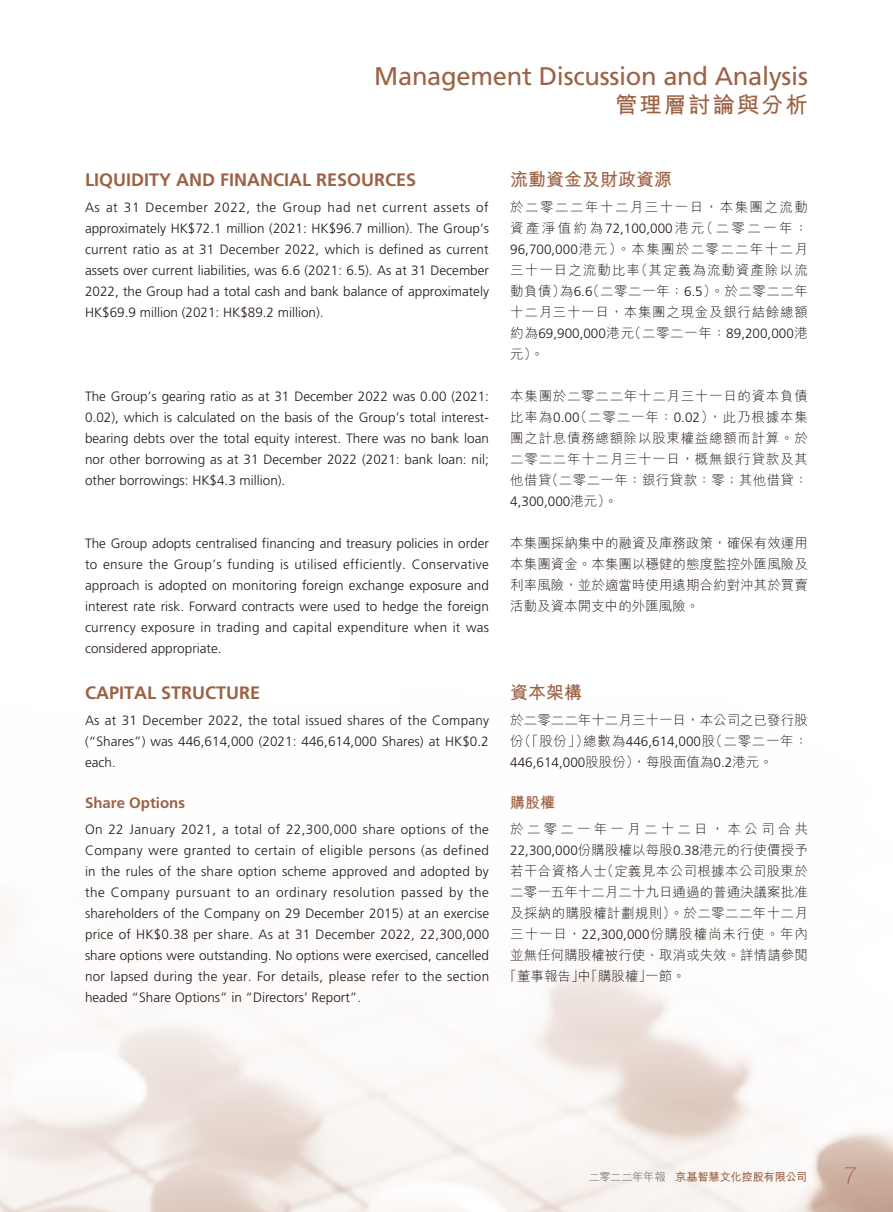
<style>
.page{position:relative;width:893px;height:1212px;background:#fff}
.page>*{position:absolute;margin:0;border:0;box-sizing:border-box;transform-origin:0 0}
.t1{font:25.5px "Frutiger LT Std";letter-spacing:-.01em;color:#9c6246}
.t2{font:100 24px "Helvetica Neue LT Std";color:#9c6246}
.t3{font:700 22.5px "M Hei HK";letter-spacing:.08em;color:#9c6246}
.t4{font:700 18px "Frutiger LT Std";color:#9c6246}
.t5{font:700 18px "M Hei HK";color:#9c6246}
.t6{font:700 15px "Frutiger LT Std";color:#9c6246}
.t7{font:700 15px "M Hei HK";color:#9c6246}
.t8{font:300 13.5px/21px "Frutiger LT Std";color:#231916;text-align:justify}
.t9{font:300 13.5px/21px "M Hei HK";letter-spacing:.025em;color:#231916;text-align:justify}
.t10{font:300 13.5px/21px "M Hei HK";color:#231916}
.t11{font:300 13.5px "M Hei HK";letter-spacing:.005em;color:#231916}
.t12{font:300 13.5px "M Hei HK";letter-spacing:.065em;color:#231916}
.t13{font:300 13.5px "M Hei HK";letter-spacing:.24em;color:#231916}
.t14{font:700 11.25px "M Hei HK";letter-spacing:-.015em;color:#9c6246}
.s1{font-family:"Frutiger LT Std"}
.s2{font-family:"M Hei HK"}
.s3{font-weight:300;color:#595857}
</style>
<div class="page">
<h1 class="t1" style="left:374px;top:61px;width:435px">Management Discussion and Analysis</h1>
<h3 class="t3" style="left:615px;top:89px;width:194px">管理層討論與分析</h3>
<h3 class="t4" style="left:85px;top:169px;width:333px">LIQUIDITY AND FINANCIAL RESOURCES</h3>
<p class="t8" style="left:85px;top:197px;width:405px">As at 31 December 2022, the Group had net current assets of approximately HK$72.1 million (2021: HK$96.7 million). The Group’s current ratio as at 31 December 2022, which is defined as current assets over current liabilities, was 6.6 (2021: 6.5). As at 31 December 2022, the Group had a total cash and bank balance of approximately HK$69.9 million (2021: HK$89.2 million).</p>
<p class="t8" style="left:85px;top:386px;width:405px">The Group’s gearing ratio as at 31 December 2022 was 0.00 (2021:<br>0.02), which is calculated on the basis of the Group’s total interest&shy;bearing debts over the total equity interest. There was no bank loan nor other borrowing as at 31 December 2022 (2021: bank loan: nil; other borrowings: HK$4.3 million).</p>
<p class="t8" style="left:85px;top:533px;width:405px">The Group adopts centralised financing and treasury policies in order to ensure the Group’s funding is utilised efficiently. Conservative approach is adopted on monitoring foreign exchange exposure and interest rate risk. Forward contracts were used to hedge the foreign currency exposure in trading and capital expenditure when it was considered appropriate.</p>
<h3 class="t4" style="left:85px;top:682px;width:177px">CAPITAL STRUCTURE</h3>
<p class="t8" style="left:85px;top:710px;width:406px">As at 31 December 2022, the total issued shares of the Company (“Shares”) was 446,614,000 (2021: 446,614,000 Shares) at HK$0.2 each.</p>
<p class="t6" style="left:85px;top:794px;width:102px">Share Options</p>
<p class="t8" style="left:85px;top:819px;width:406px">On 22 January 2021, a total of 22,300,000 share options of the Company were granted to certain of eligible persons (as defined in the rules of the share option scheme approved and adopted by the Company pursuant to an ordinary resolution passed by the shareholders of the Company on 29 December 2015) at an exercise price of HK$0.38 per share. As at 31 December 2022, 22,300,000 share options were outstanding. No options were exercised, cancelled nor lapsed during the year. For details, please refer to the section headed “Share Options” in “Directors’ Report”.</p>
<h3 class="t5" style="left:510px;top:166px;width:163px">流動資金及財政資源</h3>
<p class="t9" style="left:510px;top:196px;width:299px">於二零二二年十二月三十一日，本集團之流動資產淨值約為<span class="s1">72,100,000</span>港元（二零二一年：<span class="s1">96,700,000</span>港元）。本集團於二零二二年十二月三十一日之流動比率（其定義為流動資產除以流動負債）為<span class="s1">6.6</span>（二零二一年：<span class="s1">6.5</span>）。於二零二二年十二月三十一日，本集團之現金及銀行結餘總額</p>
<p class="t8" style="left:510px;top:323px;width:299px"><span class="s2">約為</span>69,900,000<span class="s2">港元（二零二一年：</span>89,200,000<span class="s2">港</span></p>
<p class="t9" style="left:510px;top:343px;width:35px">元）。</p>
<p class="t9" style="left:510px;top:385px;width:299px">本集團於二零二二年十二月三十一日的資本負債比率為<span class="s1">0.00</span>（二零二一年：<span class="s1">0.02</span>），此乃根據本集團之計息債務總額除以股東權益總額而計算。於二零二二年十二月三十一日，概無銀行貸款及其他借貸（二零二一年：銀行貸款：零；其他借貸：</p>
<p class="t8" style="left:510px;top:491px;width:109px">4,300,000<span class="s2">港元）。</span></p>
<p class="t9" style="left:510px;top:532px;width:299px">本集團採納集中的融資及庫務政策，確保有效運用本集團資金。本集團以穩健的態度監控外匯風險及利率風險，並於適當時使用遠期合約對沖其於買賣活動及資本開支中的外匯風險。</p>
<h3 class="t5" style="left:510px;top:679px;width:73px">資本架構</h3>
<p class="t10" style="left:510px;top:709px;width:299px">於二零二二年十二月三十一日，本公司之已發行股份（「股份」）總數為<span class="s1">446,614,000</span>股（二零二一年：</p>
<p class="t8" style="left:510px;top:752px;width:264px">446,614,000<span class="s2">股股份），每股面值為</span>0.2<span class="s2">港元。</span></p>
<p class="t7" style="left:510px;top:792px;width:46px">購股權</p>
<p class="t13" style="left:510px;top:822px;width:299px">於二零二一年一月二十二日，本公司合共</p>
<p class="t11" style="left:510px;top:843px;width:299px"><span class="s1">22,300,000</span>份購股權以每股<span class="s1">0.38</span>港元的行使價授予</p>
<p class="t9" style="left:510px;top:860px;width:299px">若干合資格人士（定義見本公司根據本公司股東於</p>
<p class="t10" style="left:510px;top:881px;width:299px">二零一五年十二月二十九日通過的普通決議案批准</p>
<p class="t9" style="left:510px;top:902px;width:299px">及採納的購股權計劃規則）。於二零二二年十二月</p>
<p class="t12" style="left:510px;top:927px;width:299px">三十一日，<span class="s1">22,300,000</span>份購股權尚未行使。年內</p>
<p class="t10" style="left:510px;top:944px;width:299px">並無任何購股權被行使、取消或失效。詳情請參閱</p>
<p class="t10" style="left:503px;top:965px;width:184px">「董事報告」中「購股權」一節。</p>
<p class="t14" style="left:589px;top:1168px;width:220px"><span class="s3">二零二二年年報</span> 京基智慧文化控股有限公司</p>
<h2 class="t2" style="left:844px;top:1161px;width:15px">7</h2>
</div>
